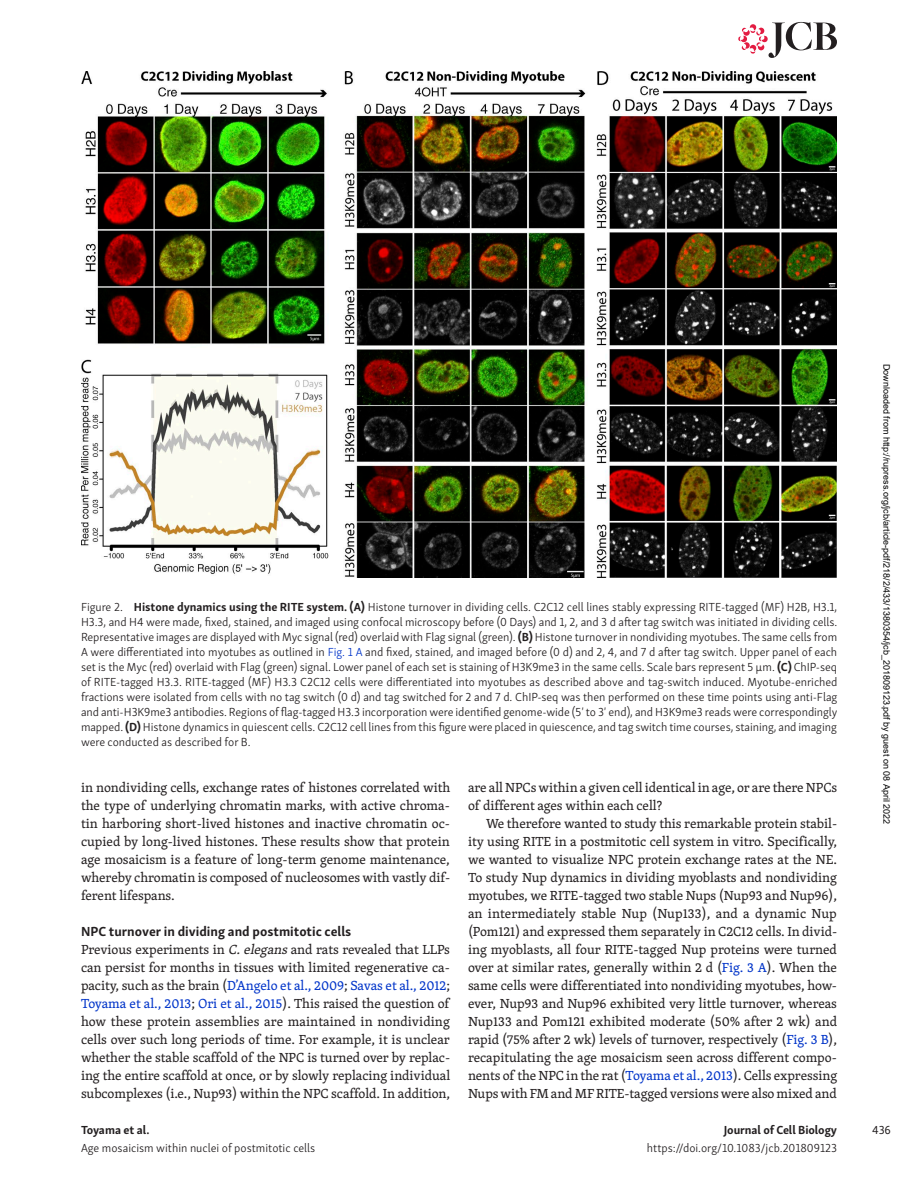
<style>
.page{position:relative;width:918px;height:1188px;background:#fff}
.page>*{position:absolute;margin:0;border:0;box-sizing:border-box;transform-origin:0 0}
.t1{font:13.5px/18px "Skolar PE";letter-spacing:-.005em;color:#231f20;text-align:justify}
.t2{font:700 13.5px "Skolar Sans PE";color:#231f20}
.t3{font:300 12px/15px "Skolar Sans PE";color:#231f20;text-align:justify}
.t4{font:700 12px "Skolar Sans PE";letter-spacing:-.005em;color:#231f20}
.t5{font:12px "Skolar Sans PE";color:#231f20}
.t6{font:9px "Arial";color:#000}
.s1{font-weight:700}
.s2{color:#0034c9}
.s3{font-style:italic}
</style>
<div class="page">
<svg style="left:738px;top:22px;width:99px;height:36px"></svg>
<img style="left:81px;top:72px;width:756px;height:506px">
<p class="t3" style="left:81px;top:599px;width:758px">Figure 2. <span class="s1">Histone dynamics using the RITE system. (A)</span> Histone turnover in dividing cells. C2C12 cell lines stably expressing RITE-tagged (MF) H2B, H3.1, H3.3, and H4 were made, fixed, stained, and imaged using confocal microscopy before (0 Days) and 1, 2, and 3 d after tag switch was initiated in dividing cells.<br>Representative images are displayed with Myc signal (red) overlaid with Flag signal (green). <span class="s1">(B)</span> Histone turnover in nondividing myotubes. The same cells from A were differentiated into myotubes as outlined in <span class="s2">Fig. 1 A</span> and fixed, stained, and imaged before (0 d) and 2, 4, and 7 d after tag switch. Upper panel of each set is the Myc (red) overlaid with Flag (green) signal. Lower panel of each set is staining of H3K9me3 in the same cells. Scale bars represent 5 µm. <span class="s1">(C)</span> ChIP-seq of RITE-tagged H3.3. RITE-tagged (MF) H3.3 C2C12 cells were differentiated into myotubes as described above and tag-switch induced. Myotube-enriched fractions were isolated from cells with no tag switch (0 d) and tag switched for 2 and 7 d. ChIP-seq was then performed on these time points using anti-Flag and anti-H3K9me3 antibodies. Regions of flag-tagged H3.3 incorporation were identified genome-wide (5′ to 3′ end), and H3K9me3 reads were correspondingly mapped. <span class="s1">(D)</span> Histone dynamics in quiescent cells. C2C12 cell lines from this figure were placed in quiescence, and tag switch time courses, staining, and imaging were conducted as described for B.</p>
<p class="t1" style="left:81px;top:778px;width:371px">in nondividing cells, exchange rates of histones correlated with the type of underlying chromatin marks, with active chroma&shy;tin harboring short-lived histones and inactive chromatin oc&shy;cupied by long-lived histones. These results show that protein age mosaicism is a feature of long-term genome maintenance, whereby chromatin is composed of nucleosomes with vastly dif&shy;ferent lifespans.</p>
<p class="t2" style="left:81px;top:920px;width:272px">NPC turnover in dividing and postmitotic cells</p>
<p class="t1" style="left:81px;top:940px;width:371px">Previous experiments in <span class="s3">C.elegans</span>and rats revealed that LLPs can persist for months in tissues with limited regenerative ca&shy;pacity, such as the brain (<span class="s2">D’Angelo et al., 2009</span>; <span class="s2">Savas et al., 2012</span>; <span class="s2">Toyama et al., 2013</span>; <span class="s2">Ori et al., 2015</span>). This raised the question of how these protein assemblies are maintained in nondividing cells over such long periods of time. For example, it is unclear whether the stable scaffold of the NPC is turned over by replac&shy;ing the entire scaffold at once, or by slowly replacing individual subcomplexes (i.e., Nup93) within the NPC scaffold. In addition,</p>
<p class="t4" style="left:81px;top:1120px;width:70px">Toyama et al.</p>
<p class="t3" style="left:81px;top:1140px;width:236px">Age mosaicism within nuclei of postmitotic cells</p>
<p class="t1" style="left:468px;top:778px;width:371px">are all NPCs within a given cell identical in age, or are there NPCs of different ages within each cell?</p>
<p class="t1" style="left:468px;top:814px;width:371px;text-indent:18px">We therefore wanted to study this remarkable protein stabil&shy;ity using RITE in a postmitotic cell system in vitro. Specifically, we wanted to visualize NPC protein exchange rates at the NE.<br>To study Nup dynamics in dividing myoblasts and nondividing myotubes, we RITE-tagged two stable Nups (Nup93 and Nup96), an intermediately stable Nup (Nup133), and a dynamic Nup (Pom121) and expressed them separately in C2C12 cells. In divid&shy;ing myoblasts, all four RITE-tagged Nup proteins were turned over at similar rates, generally within 2 d (<span class="s2">Fig. 3 A</span>). When the same cells were differentiated into nondividing myotubes, how&shy;ever, Nup93 and Nup96 exhibited very little turnover, whereas Nup133 and Pom121 exhibited moderate (50% after 2 wk) and rapid (75% after 2 wk) levels of turnover, respectively (<span class="s2">Fig. 3 B</span>), recapitulating the age mosaicism seen across different compo&shy;nents of the NPC in the rat (<span class="s2">Toyama et al., 2013</span>). Cells expressing Nups with FM and MF RITE-tagged versions were also mixed and</p>
<p class="t4" style="left:724px;top:1120px;width:115px">Journal of Cell Biology</p>
<p class="t3" style="left:647px;top:1140px;width:192px">https://doi.org/10.1083/jcb.201809123</p>
<p class="t6" style="left:890px;top:364px;width:462px;rotate:90deg">Downloaded from http://rupress.org/jcb/article-pdf/218/2/433/1380354/jcb_201809123.pdf by guest on 08 April 2022</p>
<p class="t5" style="left:872px;top:1121px;width:20px">436</p>
</div>
